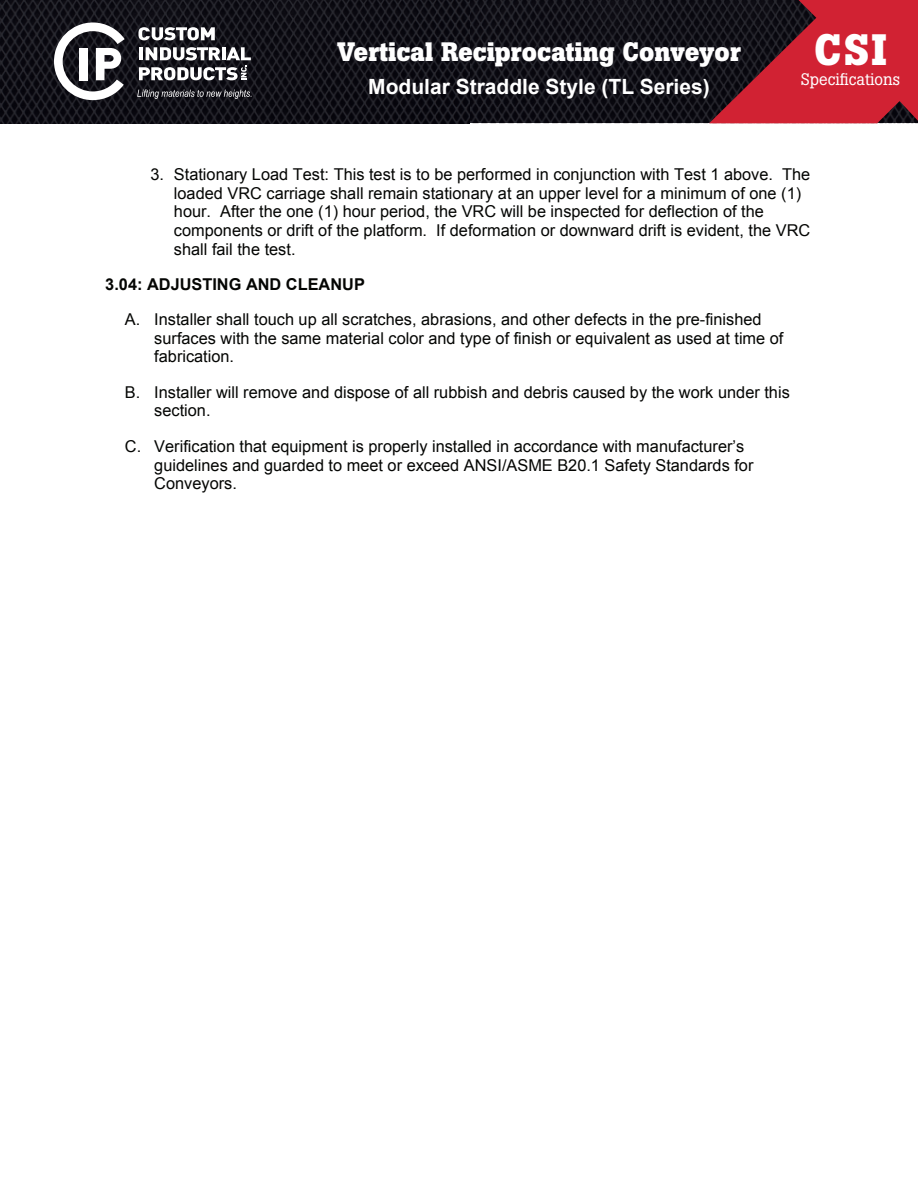
<style>
.page{position:relative;width:918px;height:1188px;background:#fff}
.page>*{position:absolute;margin:0;border:0;box-sizing:border-box;transform-origin:0 0}
.t1{font:700 43.5px "Boton";color:#fff}
.t2{font:700 26.4px "Boton";color:#fff}
.t3{font:700 21px "Arial";color:#fff}
.t4{font:16.5px "Boton";color:#fff}
.t5{font:16.35px/18.8px "Arial";color:#040503}
.t6{font:700 16.35px "Arial";color:#040503}
</style>
<div class="page">
<img style="left:470px;top:0;width:239px;height:123px">
<img style="left:0;top:0;width:470px;height:123px">
<svg style="left:709px;top:0;width:209px;height:123px;background:#971d2b"></svg>
<svg style="left:54px;top:23px;width:71px;height:77px"></svg>
<svg style="left:138px;top:27px;width:77px;height:13px"></svg>
<svg style="left:139px;top:47px;width:112px;height:33px"></svg>
<svg style="left:137px;top:89px;width:115px;height:10px"></svg>
<h2 class="t2" style="left:337px;top:36px;width:405px">Vertical Reciprocating Conveyor</h2>
<p class="t3" style="left:368px;top:74px;width:343px">Modular Straddle Style (TL Series)</p>
<h1 class="t1" style="left:814px;top:24px;width:74px">CSI</h1>
<p class="t4" style="left:801px;top:69px;width:101px">Specifications</p>
<p class="t5" style="left:174px;top:165px;width:638px;text-indent:-23px">3. Stationary Load Test: This test is to be performed in conjunction with Test 1 above. The loaded VRC carriage shall remain stationary at an upper level for a minimum of one (1) hour. After the one (1) hour period, the VRC will be inspected for deflection of the components or drift of the platform. If deformation or downward drift is evident, the VRC shall fail the test.</p>
<p class="t6" style="left:105px;top:273px;width:261px">3.04: ADJUSTING AND CLEANUP</p>
<p class="t5" style="left:154px;top:310px;width:631px;text-indent:-29px">A. Installer shall touch up all scratches, abrasions, and other defects in the pre-finished surfaces with the same material color and type of finish or equivalent as used at time of fabrication.</p>
<p class="t5" style="left:154px;top:383px;width:637px;text-indent:-29px">B. Installer will remove and dispose of all rubbish and debris caused by the work under this section.</p>
<p class="t5" style="left:154px;top:436px;width:601px;text-indent:-29px">C. Verification that equipment is properly installed in accordance with manufacturer’s guidelines and guarded to meet or exceed ANSI/ASME B20.1 Safety Standards for<br>Conveyors.</p>
</div>
